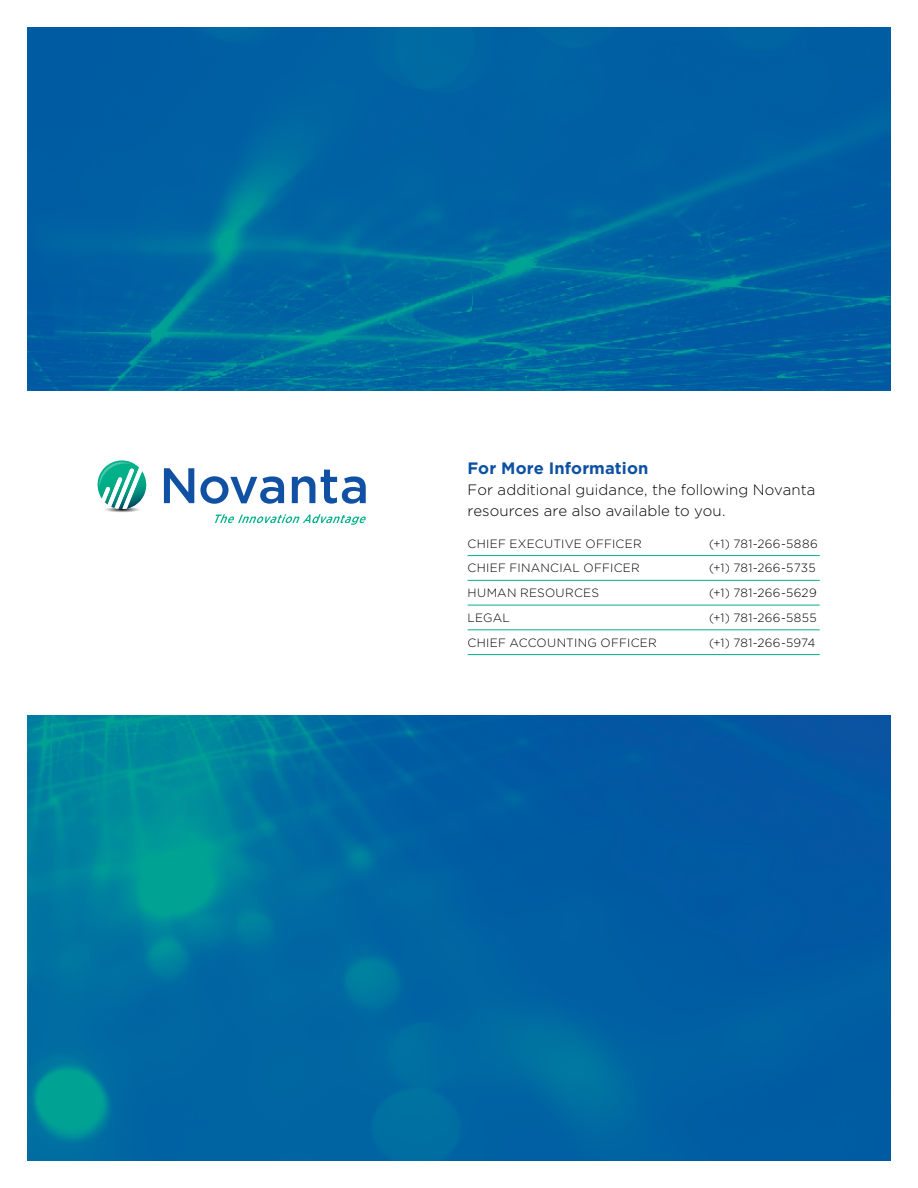
<style>
.page{position:relative;width:918px;height:1188px;background:#fff}
.page>*{position:absolute;margin:0;border:0;box-sizing:border-box;transform-origin:0 0}
.t1{font:700 16.5px "Gotham";letter-spacing:.01em;color:#0c51a3}
.t2{font:300 15px/21px "Gotham";letter-spacing:.005em;color:#000}
.t3{font:300 12px "Gotham";letter-spacing:.02em;color:#000}
</style>
<div class="page">
<img style="left:27px;top:27px;width:864px;height:1134px">
<div style="left:0;top:392px;width:918px;height:324px;background:#fff"></div>
<svg style="left:164px;top:468px;width:202px;height:36px"></svg>
<svg style="left:215px;top:514px;width:151px;height:11px"></svg>
<svg style="left:97px;top:460px;width:50px;height:52px"></svg>
<hr style="left:468px;top:555px;width:352px;height:1px;background:#00b18f">
<hr style="left:468px;top:580px;width:352px;height:1px;background:#00b18f">
<hr style="left:468px;top:605px;width:352px;height:1px;background:#00b18f">
<hr style="left:468px;top:630px;width:352px;height:1px;background:#00b18f">
<hr style="left:468px;top:654px;width:352px;height:1px;background:#00b18f">
<h1 class="t1" style="left:468px;top:459px;width:182px">For More Information</h1>
<p class="t2" style="left:468px;top:479px;width:349px">For additional guidance, the following Novanta resources are also available to you.</p>
<p class="t3" style="left:468px;top:537px;width:176px">CHIEF EXECUTIVE OFFICER</p>
<p class="t3" style="left:709px;top:537px;width:110px">(+1) 781-266-5886</p>
<p class="t3" style="left:468px;top:562px;width:174px">CHIEF FINANCIAL OFFICER</p>
<p class="t3" style="left:709px;top:562px;width:108px">(+1) 781-266-5735</p>
<p class="t3" style="left:468px;top:586px;width:133px">HUMAN RESOURCES</p>
<p class="t3" style="left:709px;top:586px;width:109px">(+1) 781-266-5629</p>
<p class="t3" style="left:468px;top:611px;width:44px">LEGAL</p>
<p class="t3" style="left:709px;top:611px;width:109px">(+1) 781-266-5855</p>
<p class="t3" style="left:468px;top:636px;width:191px">CHIEF ACCOUNTING OFFICER</p>
<p class="t3" style="left:709px;top:636px;width:108px">(+1) 781-266-5974</p>
</div>
